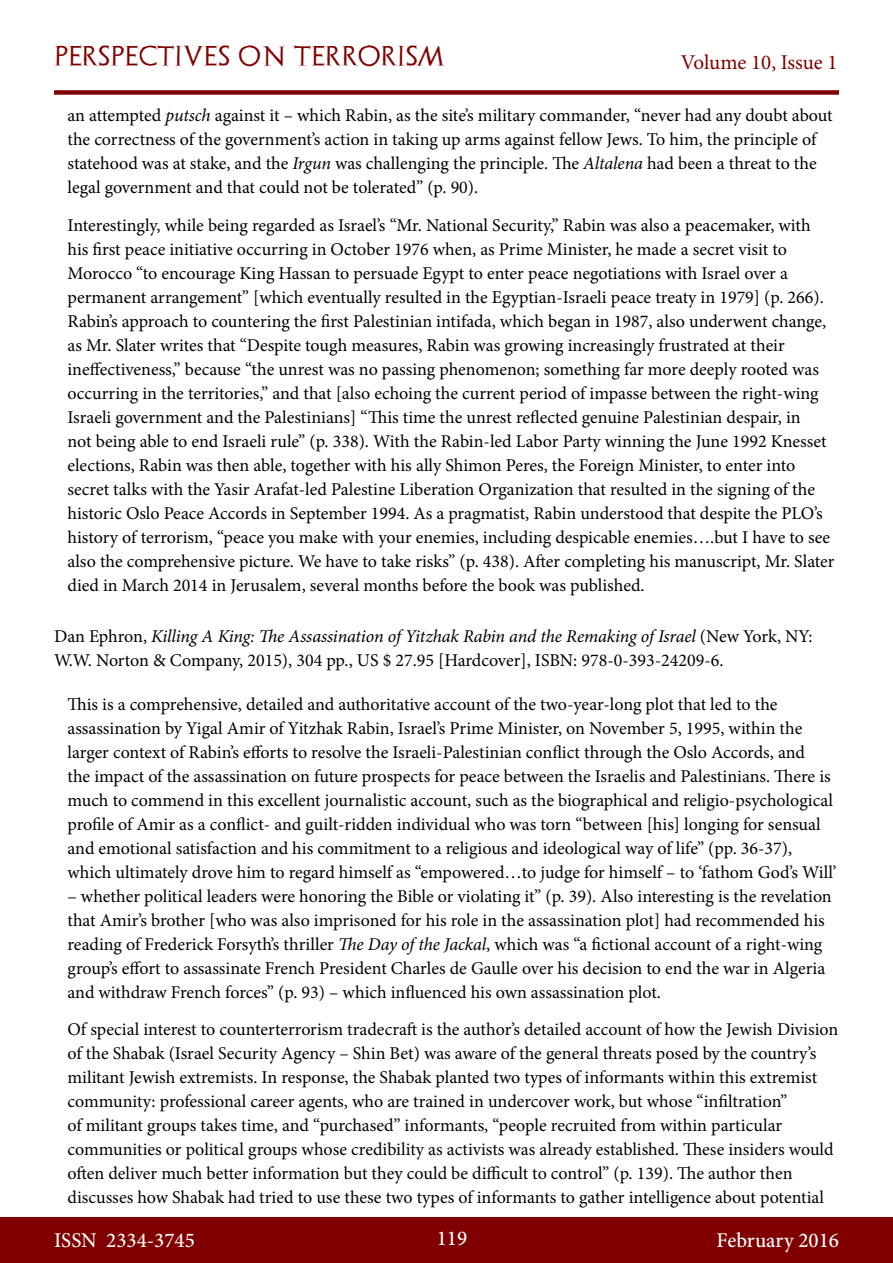
<style>
.page{position:relative;width:893px;height:1263px;background:#fff}
.page>*{position:absolute;margin:0;border:0;box-sizing:border-box;transform-origin:0 0}
.t1{font:500 21px "Minion Pro";color:#fff}
.t2{font:21px "Archeologicaps";letter-spacing:.045em;color:#800000}
.t3{font:21px "Minion Pro";letter-spacing:-.005em;color:#800000}
.t4{font:18px/24px "Minion Pro";color:#000}
.s1{font-style:italic}
</style>
<div class="page">
<div style="left:0;top:1217px;width:893px;height:46px;background:#800000"></div>
<div style="left:54px;top:90px;width:785px;height:5px;background:#800000"></div>
<p class="t2" style="left:54px;top:43px;width:392px">PERSPECTIVES ON TERRORISM</p>
<p class="t3" style="left:681px;top:48px;width:158px">Volume 10, Issue 1</p>
<p class="t4" style="left:68px;top:103px;width:767px">an attempted <span class="s1">putsch</span> against it – which Rabin, as the site’s military commander, “never had any doubt about the correctness of the government’s action in taking up arms against fellow Jews. To him, the principle of statehood was at stake, and the <span class="s1">Irgun</span> was challenging the principle. The <span class="s1">Altalena</span> had been a threat to the legal government and that could not be tolerated” (p. 90).</p>
<p class="t4" style="left:68px;top:213px;width:769px">Interestingly, while being regarded as Israel’s “Mr. National Security,” Rabin was also a peacemaker, with his first peace initiative occurring in October 1976 when, as Prime Minister, he made a secret visit to Morocco “to encourage King Hassan to persuade Egypt to enter peace negotiations with Israel over a permanent arrangement” [which eventually resulted in the Egyptian-Israeli peace treaty in 1979] (p. 266).<br>Rabin’s approach to countering the first Palestinian intifada, which began in 1987, also underwent change, as Mr. Slater writes that “Despite tough measures, Rabin was growing increasingly frustrated at their ineffectiveness,” because “the unrest was no passing phenomenon; something far more deeply rooted was occurring in the territories,” and that [also echoing the current period of impasse between the right-wing Israeli government and the Palestinians] “This time the unrest reflected genuine Palestinian despair, in<br>not being able to end Israeli rule” (p. 338). With the Rabin-led Labor Party winning the June 1992 Knesset elections, Rabin was then able, together with his ally Shimon Peres, the Foreign Minister, to enter into secret talks with the Yasir Arafat-led Palestine Liberation Organization that resulted in the signing of the historic Oslo Peace Accords in September 1994. As a pragmatist, Rabin understood that despite the PLO’s history of terrorism, “peace you make with your enemies, including despicable enemies….but I have to see also the comprehensive picture. We have to take risks” (p. 438). After completing his manuscript, Mr. Slater died in March 2014 in Jerusalem, several months before the book was published.</p>
<p class="t4" style="left:54px;top:624px;width:760px">Dan Ephron, <span class="s1">Killing A King: The Assassination of Yitzhak Rabin and the Remaking of Israel</span> (New York, NY:<br>W.W. Norton &amp; Company, 2015), 304 pp., US $ 27.95 [Hardcover], ISBN: 978-0-393-24209-6.</p>
<p class="t4" style="left:68px;top:692px;width:770px">This is a comprehensive, detailed and authoritative account of the two-year-long plot that led to the assassination by Yigal Amir of Yitzhak Rabin, Israel’s Prime Minister, on November 5, 1995, within the larger context of Rabin’s efforts to resolve the Israeli-Palestinian conflict through the Oslo Accords, and<br>the impact of the assassination on future prospects for peace between the Israelis and Palestinians. There is much to commend in this excellent journalistic account, such as the biographical and religio-psychological profile of Amir as a conflict- and guilt-ridden individual who was torn “between [his] longing for sensual and emotional satisfaction and his commitment to a religious and ideological way of life” (pp. 36-37), which ultimately drove him to regard himself as “empowered…to judge for himself – to ‘fathom God’s Will’</p>
<p class="t4" style="left:68px;top:884px;width:766px">– whether political leaders were honoring the Bible or violating it” (p. 39). Also interesting is the revelation that Amir’s brother [who was also imprisoned for his role in the assassination plot] had recommended his reading of Frederick Forsyth’s thriller <span class="s1">The Day of the Jackal</span>, which was “a fictional account of a right-wing group’s effort to assassinate French President Charles de Gaulle over his decision to end the war in Algeria and withdraw French forces” (p. 93) – which influenced his own assassination plot.</p>
<p class="t4" style="left:68px;top:1017px;width:772px">Of special interest to counterterrorism tradecraft is the author’s detailed account of how the Jewish Division of the Shabak (Israel Security Agency – Shin Bet) was aware of the general threats posed by the country’s militant Jewish extremists. In response, the Shabak planted two types of informants within this extremist community: professional career agents, who are trained in undercover work, but whose “infiltration”<br>of militant groups takes time, and “purchased” informants, “people recruited from within particular communities or political groups whose credibility as activists was already established. These insiders would often deliver much better information but they could be difficult to control” (p. 139). The author then discusses how Shabak had tried to use these two types of informants to gather intelligence about potential</p>
<p class="t1" style="left:54px;top:1226px;width:142px">ISSN 2334-3745</p>
<p class="t1" style="left:437px;top:1224px;width:32px">119</p>
<p class="t1" style="left:717px;top:1226px;width:124px">February 2016</p>
</div>
